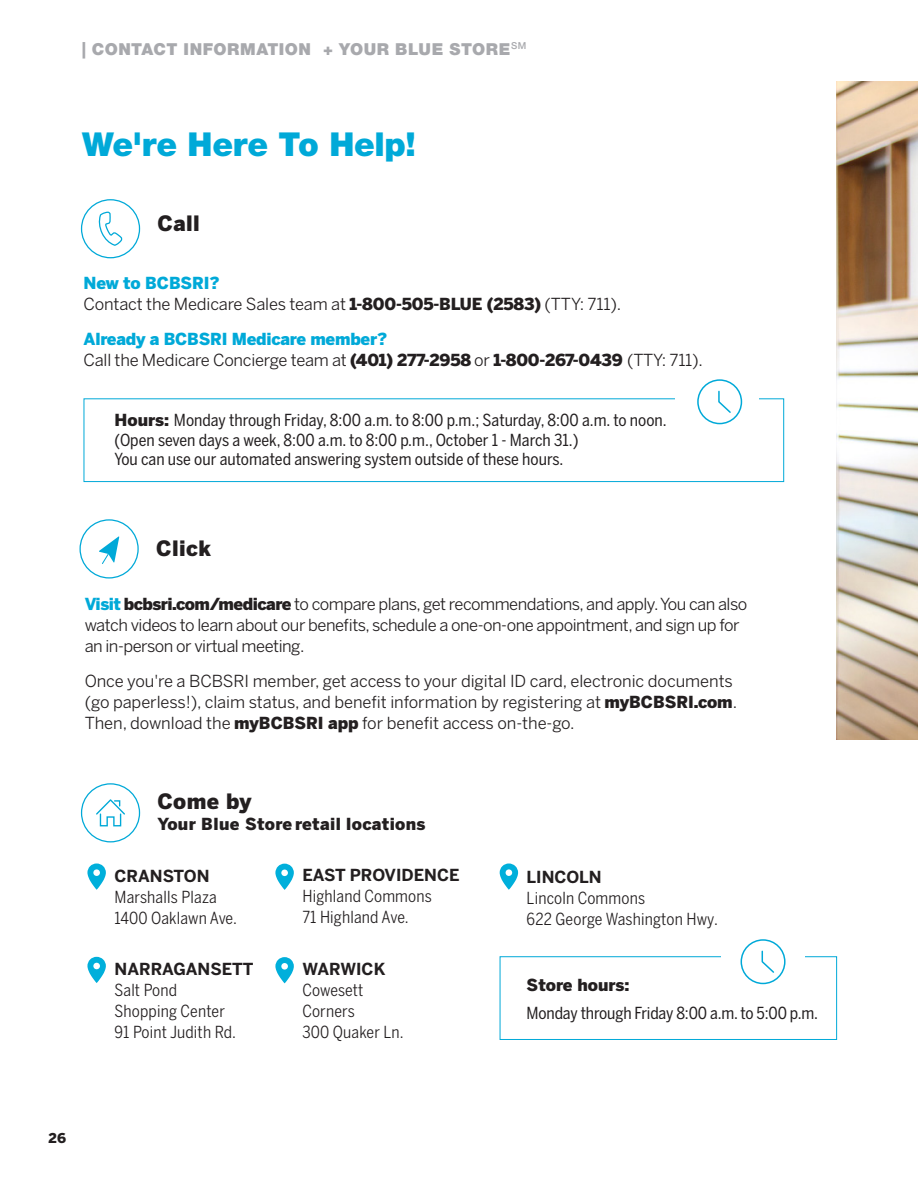
<style>
.page{position:relative;width:918px;height:1188px;background:#fff}
.page>*{position:absolute;margin:0;border:0;box-sizing:border-box;transform-origin:0 0}
.Header_1_-_22_24{font:900 33px "Helvetica Neue LT Std";letter-spacing:-.01em;color:#00a9d8}
.BODY_TEXT_10_5_14{font:900 21px "Benton Sans";letter-spacing:.02em;color:#231f20}
.BODY_TEXT_10_5_14-2{font:16.5px/21px "Benton Sans";letter-spacing:-.02em;color:#231f20}
.INTRO_TEXT_12_16{font:16.5px/19.5px "Benton Sans Cond";color:#231f20}
.t1{font:16.5px/21px "Benton Sans Cond";letter-spacing:.01em;color:#231f20}
.INTRO_TEXT_12_16-2{font:16.5px/21px "Benton Sans";letter-spacing:-.015em;color:#231f20}
.t2{font:700 16.5px "Benton Sans";color:#231f20}
.Header_1_-_22_24-2{font:900 16.5px "Helvetica Neue LT Std";letter-spacing:.03em;color:#a8a9ad}
.BODY_TEXT_10_5_14-3{font:900 16.5px "Benton Sans";letter-spacing:.02em;color:#231f20}
.INTRO_TEXT_12_16-3{font:900 16.5px "Benton Sans";color:#231f20}
.t3{font:900 13.5px "Benton Sans";color:#231f20}
.s1{font-weight:900;color:#00a9d8}
.s2{font-weight:900}
.s3{font-family:"Benton Sans";font-weight:900}
.s4{font-family:"Benton Sans";font-weight:700}
</style>
<div class="page">
<div style="left:500px;top:956px;width:337px;height:84px;border:1px solid #00a9d8"></div>
<div style="left:79px;top:519px;width:60px;height:60px;border:1px solid #00a9d8;border-radius:50%"></div>
<svg style="left:99px;top:536px;width:20px;height:28px"></svg>
<div style="left:81px;top:199px;width:59px;height:59px;border:1px solid #00a9d8;border-radius:50%"></div>
<svg style="left:98px;top:211px;width:26px;height:48px"></svg>
<svg style="left:96px;top:799px;width:29px;height:28px"></svg>
<div style="left:81px;top:783px;width:59px;height:59px;border:1px solid #00a9d8;border-radius:50%"></div>
<svg style="left:87px;top:864px;width:19px;height:26px"></svg>
<svg style="left:275px;top:957px;width:19px;height:26px"></svg>
<svg style="left:275px;top:864px;width:19px;height:26px"></svg>
<svg style="left:87px;top:957px;width:19px;height:26px"></svg>
<div style="left:721px;top:946px;width:84px;height:20px;background:#fff"></div>
<svg style="left:740px;top:939px;width:46px;height:46px"></svg>
<svg style="left:500px;top:864px;width:18px;height:26px"></svg>
<img style="left:836px;top:81px;width:82px;height:658px">
<div style="left:84px;top:398px;width:700px;height:84px;border:1px solid #00a9d8"></div>
<div style="left:675px;top:388px;width:83px;height:20px;background:#fff"></div>
<svg style="left:697px;top:379px;width:46px;height:46px"></svg>
<p class="Header_1_-_22_24-2" style="left:82px;top:39px;width:446px">| CONTACT INFORMATION + YOUR BLUE STORE<sup>SM</sup></p>
<p class="Header_1_-_22_24" style="left:82px;top:124px;width:335px">We're Here To Help!</p>
<p class="BODY_TEXT_10_5_14" style="left:157px;top:211px;width:44px">Call</p>
<p class="BODY_TEXT_10_5_14-2" style="left:84px;top:272px;width:539px"><span class="s1">New to BCBSRI?<br></span>Contact the Medicare Sales team at <span class="s2">1-800-505-BLUE (2583)</span> (TTY: 711).</p>
<p class="INTRO_TEXT_12_16-2" style="left:84px;top:328px;width:621px"><span class="s1">Already a BCBSRI Medicare member?<br></span>Call the Medicare Concierge team at <span class="s2">(401) 277-2958</span> or <span class="s2">1-800-267-0439</span> (TTY: 711).</p>
<p class="INTRO_TEXT_12_16" style="left:115px;top:410px;width:554px"><span class="s3">Hours:</span> Monday through Friday, 8:00 a.m. to 8:00 p.m.; Saturday, 8:00 a.m. to noon. (Open seven days a week, 8:00 a.m. to 8:00 p.m., October 1 - March 31.)<br>You can use our automated answering system outside of these hours.</p>
<p class="BODY_TEXT_10_5_14" style="left:156px;top:536px;width:57px">Click</p>
<p class="BODY_TEXT_10_5_14-2" style="left:85px;top:594px;width:664px"><span class="s1">Visit</span> <span class="s2">bcbsri.com/medicare</span> to compare plans, get recommendations, and apply. You can also watch videos to learn about our benefits, schedule a one-on-one appointment, and sign up for an in-person or virtual meeting.</p>
<p class="BODY_TEXT_10_5_14-2" style="left:85px;top:670px;width:654px">Once you're a BCBSRI member, get access to your digital ID card, electronic documents (go paperless!), claim status, and benefit information by registering at <span class="s2">myBCBSRI.com</span>.<br>Then, download the <span class="s2">myBCBSRI app</span> for benefit access on-the-go.</p>
<p class="BODY_TEXT_10_5_14" style="left:157px;top:789px;width:96px">Come by</p>
<p class="BODY_TEXT_10_5_14-3" style="left:157px;top:814px;width:270px">Your Blue Store retail locations</p>
<p class="t2" style="left:115px;top:866px;width:96px">CRANSTON</p>
<p class="t1" style="left:115px;top:886px;width:124px">Marshalls Plaza<br>1400 Oaklawn Ave.</p>
<p class="t2" style="left:115px;top:959px;width:141px">NARRAGANSETT</p>
<p class="t1" style="left:115px;top:979px;width:112px">Salt Pond<br>Shopping Center</p>
<p class="t1" style="left:115px;top:1021px;width:123px">91 Point Judith Rd.</p>
<p class="t2" style="left:302px;top:866px;width:159px">EAST PROVIDENCE</p>
<p class="t1" style="left:302px;top:886px;width:131px">Highland Commons</p>
<p class="t1" style="left:302px;top:907px;width:108px">71 Highland Ave.</p>
<p class="t1" style="left:302px;top:958px;width:85px"><span class="s4">WARWICK<br></span>Cowesett<br>Corners</p>
<p class="t1" style="left:302px;top:1021px;width:103px">300 Quaker Ln.</p>
<p class="t2" style="left:527px;top:867px;width:77px">LINCOLN</p>
<p class="t1" style="left:527px;top:888px;width:193px">Lincoln Commons<br>622 George Washington Hwy.</p>
<p class="INTRO_TEXT_12_16-3" style="left:527px;top:975px;width:104px">Store hours:</p>
<p class="INTRO_TEXT_12_16" style="left:527px;top:1003px;width:293px">Monday through Friday 8:00 a.m. to 5:00 p.m.</p>
<p class="t3" style="left:49px;top:1130px;width:19px">26</p>
</div>
